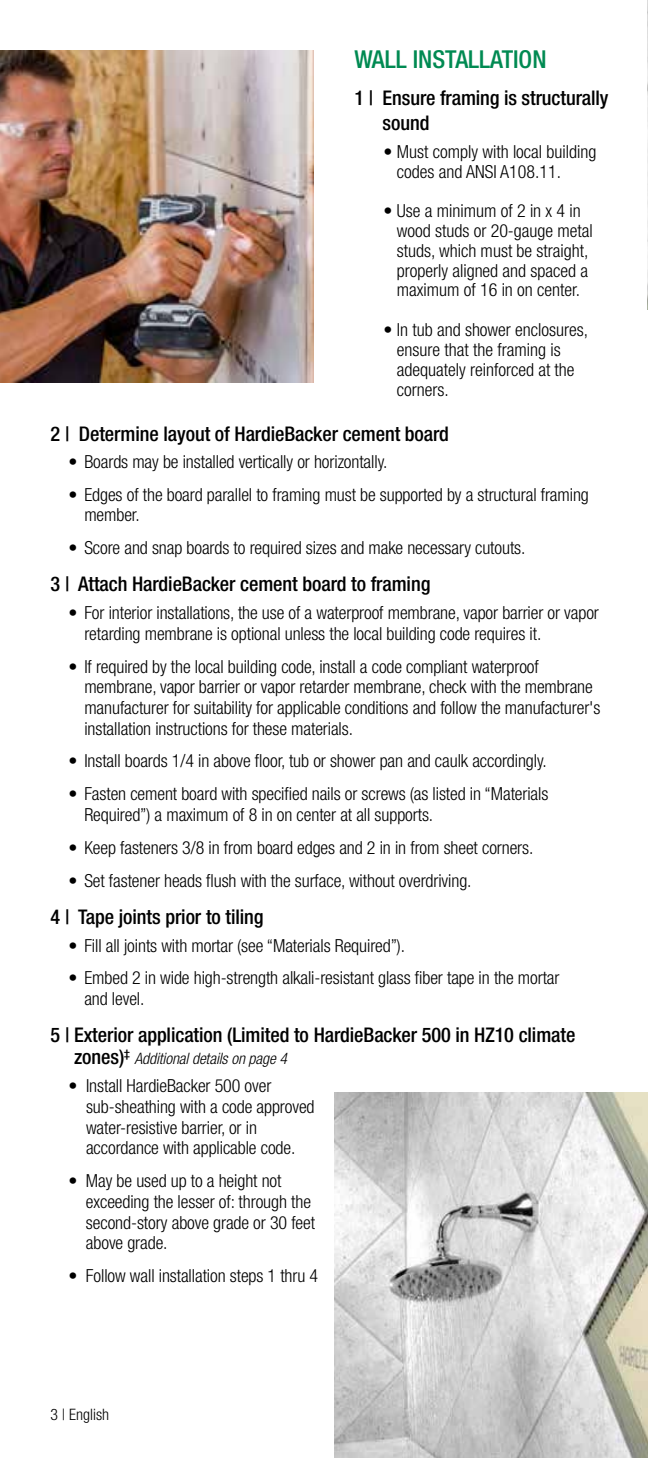
<style>
.page{position:relative;width:648px;height:1458px;background:#fff}
.page>*{position:absolute;margin:0;border:0;box-sizing:border-box;transform-origin:0 0}
.t1{font:500 condensed 24.75px "Helvetica Neue LT Std";color:#008a52}
.t2{font:500 condensed 20.25px/24.8px "Helvetica Neue LT Std";letter-spacing:-.005em;color:#000}
.t3{font:300 condensed 18px/20.7px "Helvetica Neue LT Std";letter-spacing:-.005em;color:#000}
.t4{font:italic 300 condensed 15.75px "Helvetica Neue LT Std";letter-spacing:-.005em;color:#000}
.t5{font:300 condensed 15.75px "Helvetica Neue LT Std";color:#000}
.s1{font-weight:500;font-style:normal;font-size:20.25px}
</style>
<div class="page">
<img style="left:0;top:51px;width:314px;height:331px">
<img style="left:334px;top:1092px;width:314px;height:366px">
<img style="left:647px;top:0;width:1px;height:309px">
<h1 class="t1" style="left:354px;top:45px;width:194px">WALL INSTALLATION</h1>
<p class="t2" style="left:383px;top:85px;width:227px;text-indent:-28px">1 | Ensure framing is structurally sound</p>
<p class="t3" style="left:397px;top:141px;width:201px;line-height:19.8px;text-indent:-13px">• Must comply with local building codes and ANSI A108.11.</p>
<p class="t3" style="left:397px;top:201px;width:198px;line-height:19.8px;text-indent:-13px">• Use a minimum of 2 in x 4 in wood studs or 20-gauge metal studs, which must be straight, properly aligned and spaced a maximum of 16 in on center.</p>
<p class="t3" style="left:397px;top:320px;width:193px;line-height:19.8px;text-indent:-13px">• In tub and shower enclosures, ensure that the framing is adequately reinforced at the corners.</p>
<p class="t2" style="left:51px;top:421px;width:400px">2 | Determine layout of HardieBacker cement board</p>
<p class="t3" style="left:69px;top:451px;width:320px">• Boards may be installed vertically or horizontally.</p>
<p class="t3" style="left:84px;top:484px;width:506px;text-indent:-16px">• Edges of the board parallel to framing must be supported by a structural framing member.</p>
<p class="t3" style="left:69px;top:537px;width:458px">• Score and snap boards to required sizes and make necessary cutouts.</p>
<p class="t2" style="left:51px;top:571px;width:381px">3 | Attach HardieBacker cement board to framing</p>
<p class="t3" style="left:84px;top:602px;width:516px;text-indent:-16px">• For interior installations, the use of a waterproof membrane, vapor barrier or vapor retarding membrane is optional unless the local building code requires it.</p>
<p class="t3" style="left:84px;top:656px;width:518px;text-indent:-16px">• If required by the local building code, install a code compliant waterproof membrane, vapor barrier or vapor retarder membrane, check with the membrane manufacturer for suitability for applicable conditions and follow the manufacturer's installation instructions for these materials.</p>
<p class="t3" style="left:69px;top:751px;width:480px">• Install boards 1/4 in above floor, tub or shower pan and caulk accordingly.</p>
<p class="t3" style="left:84px;top:783px;width:466px;text-indent:-16px">• Fasten cement board with specified nails or screws (as listed in “Materials<br>Required”) a maximum of 8 in on center at all supports.</p>
<p class="t3" style="left:69px;top:837px;width:466px">• Keep fasteners 3/8 in from board edges and 2 in in from sheet corners.</p>
<p class="t3" style="left:69px;top:870px;width:404px">• Set fastener heads flush with the surface, without overdriving.</p>
<p class="t2" style="left:51px;top:904px;width:215px">4 | Tape joints prior to tiling</p>
<p class="t3" style="left:69px;top:935px;width:338px">• Fill all joints with mortar (see “Materials Required”).</p>
<p class="t3" style="left:84px;top:968px;width:477px;text-indent:-16px">• Embed 2 in wide high-strength alkali-resistant glass fiber tape in the mortar and level.</p>
<p class="t2" style="left:51px;top:1022px;width:526px">5 | Exterior application (Limited to HardieBacker 500 in HZ10 climate</p>
<p class="t4" style="left:74px;top:1050px;width:214px"><span class="s1">zones)</span><sup>‡</sup> Additional details on page 4</p>
<p class="t3" style="left:86px;top:1076px;width:230px;text-indent:-17px">• Install HardieBacker 500 over sub-sheathing with a code approved water-resistive barrier, or in accordance with applicable code.</p>
<p class="t3" style="left:86px;top:1170px;width:231px;text-indent:-17px">• May be used up to a height not exceeding the lesser of: through the second-story above grade or 30 feet above grade.</p>
<p class="t3" style="left:69px;top:1265px;width:251px">• Follow wall installation steps 1 thru 4</p>
<p class="t5" style="left:51px;top:1405px;width:60px">3 | English</p>
</div>
